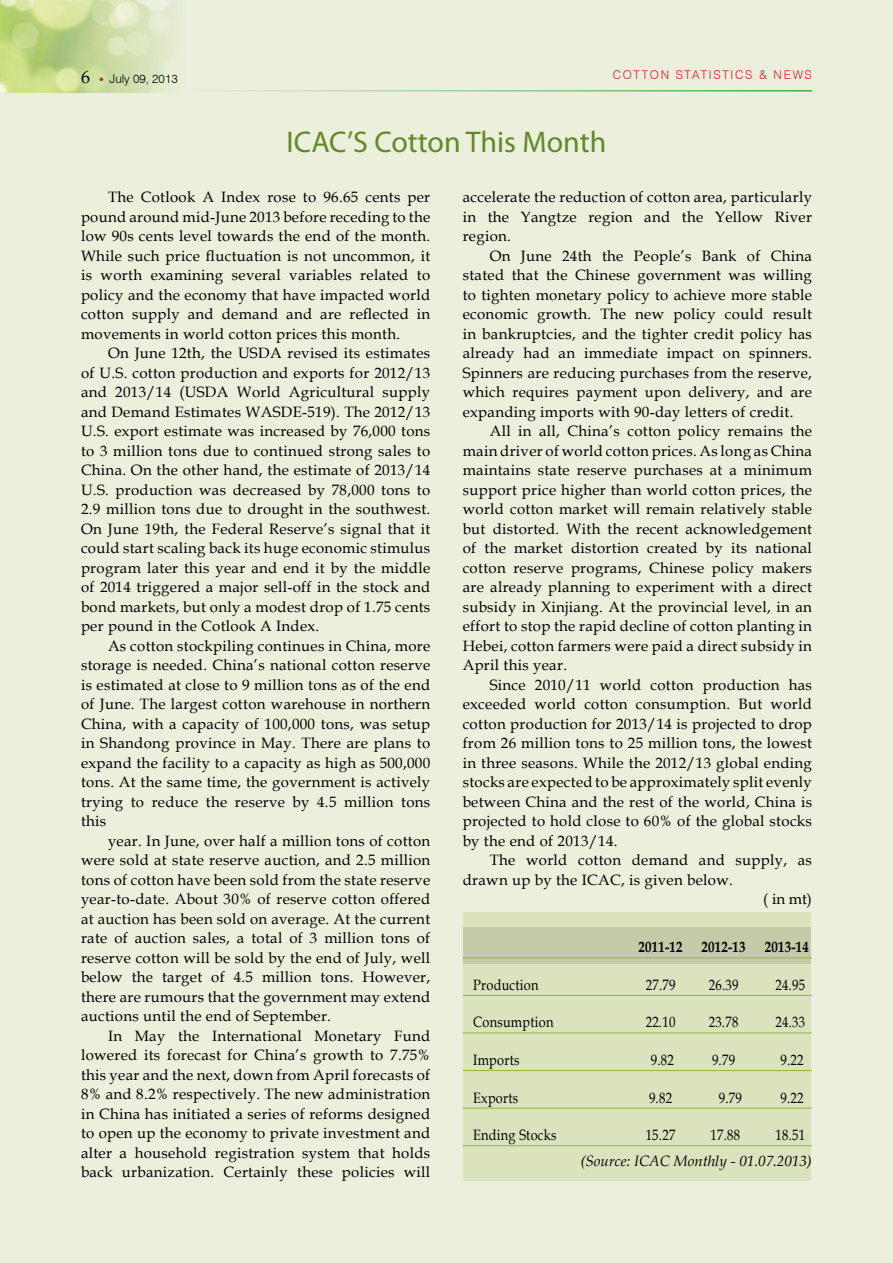
<style>
.page{position:relative;width:893px;height:1263px;background:#ebefdc}
.page>*{position:absolute;margin:0;border:0;box-sizing:border-box;transform-origin:0 0}
.t1{font:30px "Myriad Pro";color:#628926}
.t2{font:18px "Book Antiqua";color:#000}
.t3{font:15px/19.5px "Book Antiqua";letter-spacing:.02em;color:#000;text-align:justify}
.t4{font:15px "Book Antiqua";letter-spacing:.02em;color:#000;scale:.85 1}
.t5{font:italic 15px "Book Antiqua";color:#000}
.t6{font:700 15px "Book Antiqua";letter-spacing:.02em;color:#000;scale:.85 1}
.t7{font:300 12px "Swiss 721 BT";letter-spacing:.14em;color:#d2232a}
.t8{font:300 12px "Swiss 721 BT";color:#000}
</style>
<div class="page">
<img style="left:0;top:0;width:175px;height:93px">
<hr style="left:186px;top:90px;width:626px;height:2px;background:#41ad49">
<div style="left:463px;top:913px;width:348px;height:268px;background:#dae3bd"></div>
<div style="left:463px;top:927px;width:348px;height:36px;background:#c7caa9"></div>
<hr style="left:463px;top:957px;width:349px;height:1px;background:#8fb63e">
<hr style="left:463px;top:995px;width:349px;height:1px;background:#8fb63e">
<hr style="left:463px;top:1033px;width:349px;height:1px;background:#8fb63e">
<hr style="left:463px;top:1070px;width:349px;height:1px;background:#8fb63e">
<hr style="left:463px;top:1108px;width:349px;height:1px;background:#8fb63e">
<hr style="left:463px;top:1145px;width:349px;height:1px;background:#8fb63e">
<p class="t2" style="left:81px;top:64px;width:10px">6</p>
<p class="t8" style="left:110px;top:71px;width:70px">JULY 09, 2013</p>
<p class="t7" style="left:613px;top:67px;width:132px">COTTON STATISTICS</p>
<p class="t7" style="left:759px;top:67px;width:53px">&amp; N EWS</p>
<h1 class="t1" style="left:287px;top:123px;width:321px">ICAC’S Cotton This Month</h1>
<p class="t3" style="left:81px;top:187px;width:351px;text-indent:27px">The Cotlook A Index rose to 96.65 cents per pound around mid-June 2013 before receding to the low 90s cents level towards the end of the month.<br>While such price fluctuation is not uncommon, it is worth examining several variables related to policy and the economy that have impacted world cotton supply and demand and are reflected in movements in world cotton prices this month.</p>
<p class="t3" style="left:81px;top:343px;width:351px;text-indent:27px">On June 12th, the USDA revised its estimates of U.S. cotton production and exports for 2012/13 and 2013/14 (USDA World Agricultural supply and Demand Estimates WASDE-519). The 2012/13<br>U.S. export estimate was increased by 76,000 tons to 3 million tons due to continued strong sales to China. On the other hand, the estimate of 2013/14<br>U.S. production was decreased by 78,000 tons to 2.9 million tons due to drought in the southwest.<br>On June 19th, the Federal Reserve’s signal that it could start scaling back its huge economic stimulus program later this year and end it by the middle of 2014 triggered a major sell-off in the stock and bond markets, but only a modest drop of 1.75 cents per pound in the Cotlook A Index.</p>
<p class="t3" style="left:81px;top:635px;width:351px;text-indent:27px">As cotton stockpiling continues in China, more storage is needed. China’s national cotton reserve is estimated at close to 9 million tons as of the end of June. The largest cotton warehouse in northern China, with a capacity of 100,000 tons, was setup in Shandong province in May. There are plans to expand the facility to a capacity as high as 500,000 tons. At the same time, the government is actively trying to reduce the reserve by 4.5 million tons this</p>
<p class="t3" style="left:81px;top:830px;width:351px;text-indent:27px">year. In June, over half a million tons of cotton were sold at state reserve auction, and 2.5 million tons of cotton have been sold from the state reserve year-to-date. About 30% of reserve cotton offered at auction has been sold on average. At the current rate of auction sales, a total of 3 million tons of reserve cotton will be sold by the end of July, well below the target of 4.5 million tons. However, there are rumours that the government may extend auctions until the end of September.</p>
<p class="t3" style="left:81px;top:1025px;width:351px;text-indent:27px">In May the International Monetary Fund lowered its forecast for China’s growth to 7.75% this year and the next, down from April forecasts of 8% and 8.2% respectively. The new administration in China has initiated a series of reforms designed to open up the economy to private investment and alter a household registration system that holds back urbanization. Certainly these policies will</p>
<p class="t3" style="left:463px;top:187px;width:351px">accelerate the reduction of cotton area, particularly in the Yangtze region and the Yellow River region.</p>
<p class="t3" style="left:463px;top:245px;width:351px;text-indent:27px">On June 24th the People’s Bank of China stated that the Chinese government was willing to tighten monetary policy to achieve more stable economic growth. The new policy could result in bankruptcies, and the tighter credit policy has already had an immediate impact on spinners.<br>Spinners are reducing purchases from the reserve, which requires payment upon delivery, and are expanding imports with 90-day letters of credit.</p>
<p class="t3" style="left:463px;top:421px;width:351px;text-indent:27px">All in all, China’s cotton policy remains the main driver of world cotton prices. As long as China maintains state reserve purchases at a minimum support price higher than world cotton prices, the world cotton market will remain relatively stable but distorted. With the recent acknowledgement of the market distortion created by its national cotton reserve programs, Chinese policy makers are already planning to experiment with a direct subsidy in Xinjiang. At the provincial level, in an effort to stop the rapid decline of cotton planting in Hebei, cotton farmers were paid a direct subsidy in April this year.</p>
<p class="t3" style="left:463px;top:674px;width:351px;text-indent:27px">Since 2010/11 world cotton production has exceeded world cotton consumption. But world cotton production for 2013/14 is projected to drop from 26 million tons to 25 million tons, the lowest in three seasons. While the 2012/13 global ending stocks are expected to be approximately split evenly between China and the rest of the world, China is projected to hold close to 60% of the global stocks by the end of 2013/14.</p>
<p class="t3" style="left:490px;top:850px;width:324px">The world cotton demand and supply, as</p>
<p class="t3" style="left:463px;top:869px;width:272px">drawn up by the ICAC, is given below.</p>
<p class="t3" style="left:763px;top:888px;width:50px">( in mt)</p>
<p class="t6" style="left:639px;top:937px;width:53px">2011-12</p>
<p class="t6" style="left:702px;top:937px;width:53px">2012-13</p>
<p class="t6" style="left:765px;top:937px;width:53px">2013-14</p>
<p class="t4" style="left:473px;top:974px;width:78px">Production</p>
<p class="t4" style="left:646px;top:974px;width:36px">27.79</p>
<p class="t4" style="left:709px;top:974px;width:36px">26.39</p>
<p class="t4" style="left:775px;top:974px;width:36px">24.95</p>
<p class="t4" style="left:473px;top:1012px;width:96px">Consumption</p>
<p class="t4" style="left:646px;top:1012px;width:36px">22.10</p>
<p class="t4" style="left:709px;top:1012px;width:36px">23.78</p>
<p class="t4" style="left:775px;top:1012px;width:36px">24.33</p>
<p class="t4" style="left:473px;top:1049px;width:56px">Imports</p>
<p class="t4" style="left:651px;top:1049px;width:29px">9.82</p>
<p class="t4" style="left:712px;top:1049px;width:29px">9.79</p>
<p class="t4" style="left:780px;top:1049px;width:29px">9.22</p>
<p class="t4" style="left:473px;top:1087px;width:55px">Exports</p>
<p class="t4" style="left:649px;top:1087px;width:29px">9.82</p>
<p class="t4" style="left:719px;top:1087px;width:29px">9.79</p>
<p class="t4" style="left:780px;top:1087px;width:29px">9.22</p>
<p class="t4" style="left:473px;top:1124px;width:100px">Ending Stocks</p>
<p class="t4" style="left:646px;top:1124px;width:36px">15.27</p>
<p class="t4" style="left:710px;top:1124px;width:36px">17.88</p>
<p class="t4" style="left:775px;top:1124px;width:36px">18.51</p>
<p class="t5" style="left:580px;top:1151px;width:233px">(Source: ICAC Monthly - 01.07.2013)</p>
</div>
